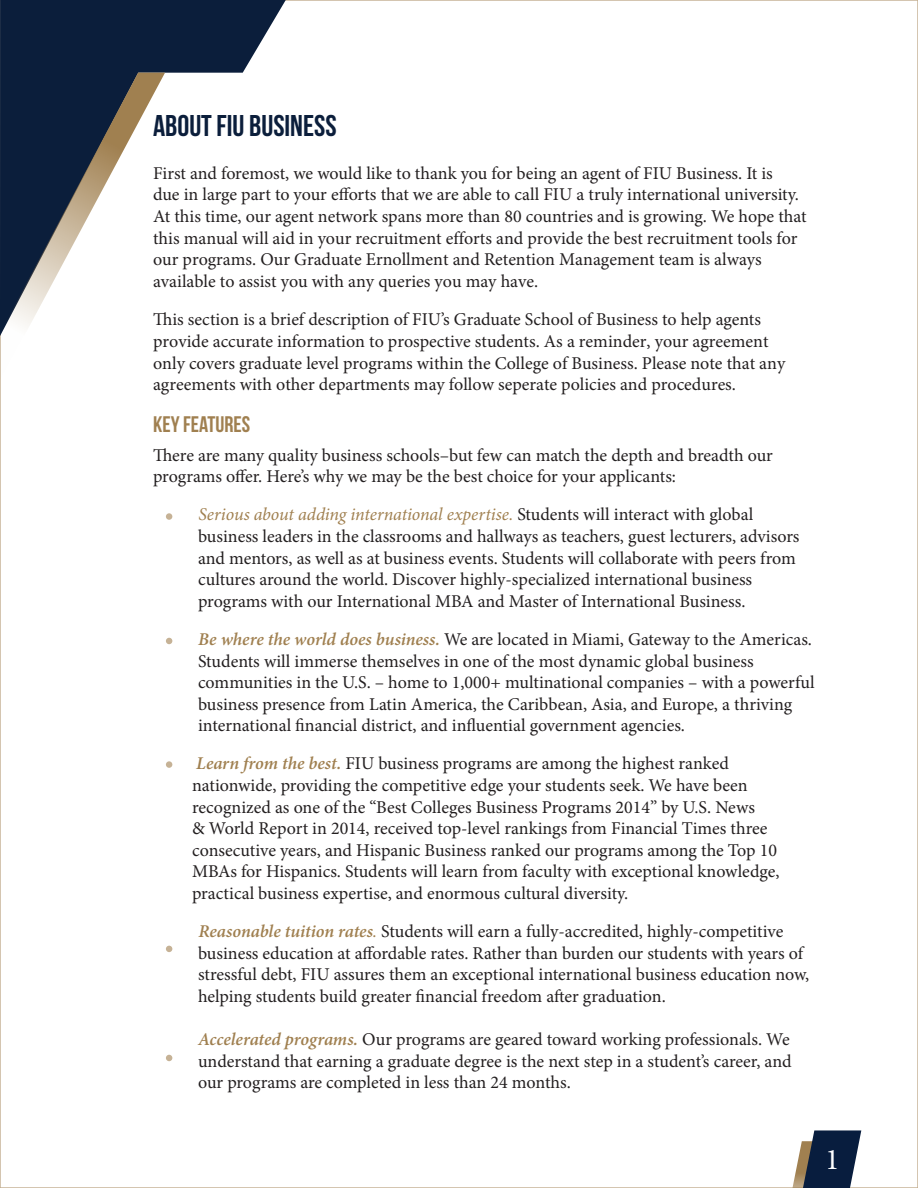
<style>
.page{position:relative;width:918px;height:1188px;background:#fff}
.page>*{position:absolute;margin:0;border:0;box-sizing:border-box;transform-origin:0 0}
.t1{font:700 30px "Bebas Neue";color:#0b1e3b}
.t2{font:30px "Minion Pro";color:#fff}
.t3{font:700 22.5px "Bebas Neue";color:#a08050}
.t4{font:18px/21.6px "Minion Pro";color:#231f20}
.t5{font:italic 18px "Minion Pro";letter-spacing:-.005em;color:#a08050}
.s1{font-style:normal;color:#231f20}
.s2{font-weight:600;font-style:italic;color:#a08050}
.s3{font-style:italic;color:#a08050}
</style>
<div class="page">
<svg style="left:789px;top:1130px;width:72px;height:58px"></svg>
<div style="left:166px;top:513px;width:6px;height:7px;background:#c6b296;border-radius:50%"></div>
<svg style="left:166px;top:638px;width:6px;height:6px"></svg>
<div style="left:166px;top:761px;width:6px;height:7px;background:#c6b296;border-radius:50%"></div>
<svg style="left:166px;top:946px;width:6px;height:6px"></svg>
<svg style="left:166px;top:1055px;width:6px;height:6px"></svg>
<svg style="left:0;top:0;width:286px;height:73px;background:#1e2f4a"></svg>
<svg style="left:0;top:73px;width:165px;height:308px"></svg>
<p class="t1" style="left:153px;top:109px;width:185px">ABOUT FIU BUSINESS</p>
<p class="t4" style="left:153px;top:162px;width:655px">First and foremost, we would like to thank you for being an agent of FIU Business. It is<br>due in large part to your efforts that we are able to call FIU a truly international university.<br>At this time, our agent network spans more than 80 countries and is growing. We hope that this manual will aid in your recruitment efforts and provide the best recruitment tools for our programs. Our Graduate Ernollment and Retention Management team is always available to assist you with any queries you may have.</p>
<p class="t4" style="left:153px;top:308px;width:634px">This section is a brief description of FIU’s Graduate School of Business to help agents provide accurate information to prospective students. As a reminder, your agreement only covers graduate level programs within the College of Business. Please note that any agreements with other departments may follow seperate policies and procedures.</p>
<p class="t3" style="left:153px;top:412px;width:99px">KEY FEATURES</p>
<p class="t4" style="left:153px;top:444px;width:621px">There are many quality business schools–but few can match the depth and breadth our</p>
<p class="t4" style="left:153px;top:466px;width:524px">programs offer. Here’s why we may be the best choice for your applicants:</p>
<p class="t5" style="left:198px;top:502px;width:556px">Serious about adding international expertise. <span class="s1">Students will interact with global</span></p>
<p class="t4" style="left:198px;top:526px;width:603px">business leaders in the classrooms and hallways as teachers, guest lecturers, advisors and mentors, as well as at business events. Students will collaborate with peers from cultures around the world. Discover highly-specialized international business programs with our International MBA and Master of International Business.</p>
<p class="t4" style="left:198px;top:628px;width:615px"><span class="s2">Be where the world does business.</span> We are located in Miami, Gateway to the Americas.</p>
<p class="t4" style="left:198px;top:650px;width:618px">Students will immerse themselves in one of the most dynamic global business communities in the U.S. – home to 1,000+ multinational companies – with a powerful</p>
<p class="t4" style="left:198px;top:693px;width:596px">business presence from Latin America, the Caribbean, Asia, and Europe, a thriving</p>
<p class="t4" style="left:198px;top:715px;width:489px">international financial district, and influential government agencies.</p>
<p class="t4" style="left:192px;top:753px;width:589px"><span class="s2">Learn from the best.</span> FIU business programs are among the highest ranked nationwide, providing the competitive edge your students seek. We have been recognized as one of the “Best Colleges Business Programs 2014” by U.S. News<br>&amp; World Report in 2014, received top-level rankings from Financial Times three consecutive years, and Hispanic Business ranked our programs among the Top 10<br>MBAs for Hispanics. Students will learn from faculty with exceptional knowledge, practical business expertise, and enormous cultural diversity.</p>
<p class="t4" style="left:198px;top:921px;width:586px"><span class="s2">Reasonable tuition rates</span><span class="s3">.</span> Students will earn a fully-accredited, highly-competitive</p>
<p class="t4" style="left:198px;top:942px;width:606px">business education at affordable rates. Rather than burden our students with years of</p>
<p class="t4" style="left:198px;top:964px;width:613px">stressful debt, FIU assures them an exceptional international business education now,</p>
<p class="t4" style="left:198px;top:985px;width:469px">helping students build greater financial freedom after graduation.</p>
<p class="t4" style="left:198px;top:1029px;width:593px"><span class="s2">Accelerated programs.</span> Our programs are geared toward working professionals. We</p>
<p class="t4" style="left:198px;top:1050px;width:595px">understand that earning a graduate degree is the next step in a student’s career, and</p>
<p class="t4" style="left:198px;top:1072px;width:374px">our programs are completed in less than 24 months.</p>
<p class="t2" style="left:825px;top:1139px;width:16px">1</p>
</div>
